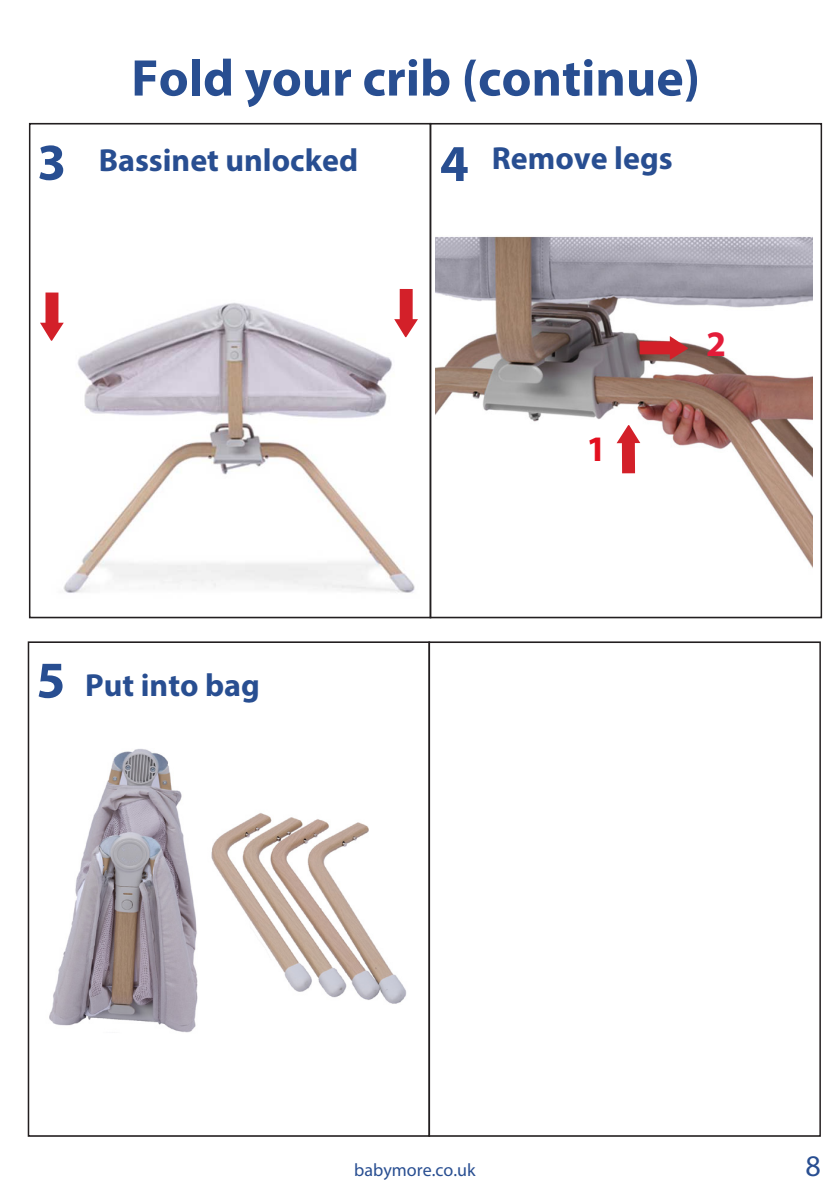
<style>
.page{position:relative;width:840px;height:1191px;background:#fff}
.page>*{position:absolute;margin:0;border:0;box-sizing:border-box;transform-origin:0 0}
.t1{font:700 52px "Myriad Pro";color:#284e91}
.t2{font:700 36px "Myriad Pro";color:#e30f1f}
.t3{font:700 36px "Myriad Pro";color:#e31c39}
.t4{font:700 32px "Myriad Pro";color:#284e91}
.t5{font:30px "Myriad Pro";color:#284e91}
.t6{font:18px "Myriad Pro";color:#284e91}
.s1{font-size:52px}
</style>
<div class="page">
<img style="left:435px;top:236px;width:377px;height:331px">
<img style="left:63px;top:303px;width:352px;height:290px">
<img style="left:27px;top:729px;width:380px;height:310px">
<div style="left:29px;top:123px;width:402px;height:495px;border:2px solid #231f20"></div>
<div style="left:429px;top:123px;width:392px;height:495px;border:2px solid #231f20"></div>
<div style="left:28px;top:641px;width:402px;height:495px;border:2px solid #231f20"></div>
<div style="left:428px;top:641px;width:392px;height:495px;border:2px solid #231f20"></div>
<svg style="left:616px;top:425px;width:24px;height:48px"></svg>
<svg style="left:639px;top:336px;width:48px;height:24px"></svg>
<svg style="left:40px;top:292px;width:24px;height:49px"></svg>
<svg style="left:394px;top:289px;width:24px;height:48px"></svg>
<h1 class="t1" style="left:131px;top:44px;width:570px">Fold your crib (continue)</h1>
<p class="t4" style="left:37px;top:139px;width:322px"><span class="s1">3</span> Bassinet unlocked</p>
<p class="t4" style="left:439px;top:137px;width:234px"><span class="s1">4</span> Remove legs</p>
<p class="t2" style="left:586px;top:425px;width:21px">1</p>
<p class="t3" style="left:705px;top:320px;width:21px">2</p>
<p class="t4" style="left:36px;top:664px;width:225px"><span class="s1">5</span> Put into bag</p>
<p class="t6" style="left:354px;top:1158px;width:123px">babymore.co.uk</p>
<p class="t5" style="left:804px;top:1147px;width:17px">8</p>
</div>
